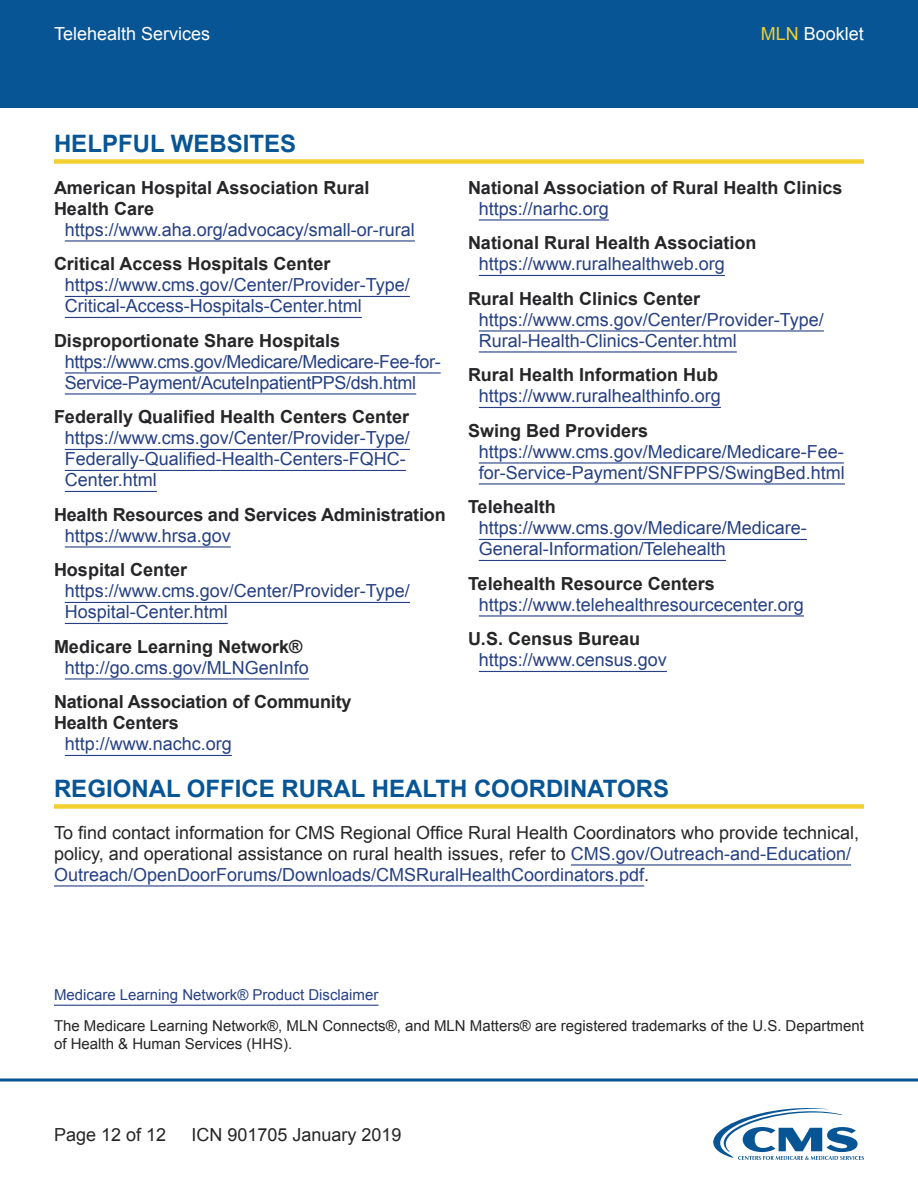
<style>
.page{position:relative;width:918px;height:1188px;background:#fff}
.page>*{position:absolute;margin:0;border:0;box-sizing:border-box;transform-origin:0 0}
.t1{font:700 24px "Arial";color:#085595}
.t2{font:18px/21px "Arial";color:#264083}
.t3{font:700 18px/21px "Arial";color:#262527}
.t4{font:18px/21px "Arial";color:#262527}
.t5{font:18px/21px "Arial";letter-spacing:-.02em;color:#264083}
.t6{font:18px "Arial";color:#fff}
.Disclaimer{font:15px/18px "Arial";color:#262527}
.Disclaimer-2{font:15px "Arial";color:#264083}
.s1{color:#f1d030}
.s2{color:#264083}
</style>
<div class="page">
<div style="left:0;top:0;width:918px;height:108px;background:#085595"></div>
<svg style="left:0;top:1078px;width:918px;height:4px"></svg>
<svg style="left:713px;top:1108px;width:151px;height:52px"></svg>
<div style="left:54px;top:159px;width:810px;height:5px;background:#f1d030"></div>
<hr style="left:65px;top:240px;width:350px;height:2px;background:#264083">
<hr style="left:65px;top:296px;width:345px;height:1px;background:#264083">
<hr style="left:65px;top:317px;width:297px;height:1px;background:#264083">
<hr style="left:65px;top:372px;width:376px;height:2px;background:#264083">
<hr style="left:65px;top:393px;width:351px;height:2px;background:#264083">
<hr style="left:65px;top:449px;width:345px;height:1px;background:#264083">
<hr style="left:65px;top:470px;width:341px;height:1px;background:#264083">
<hr style="left:65px;top:491px;width:92px;height:1px;background:#264083">
<hr style="left:65px;top:546px;width:166px;height:2px;background:#264083">
<hr style="left:65px;top:602px;width:345px;height:1px;background:#264083">
<hr style="left:65px;top:623px;width:163px;height:1px;background:#264083">
<hr style="left:65px;top:678px;width:244px;height:2px;background:#264083">
<hr style="left:65px;top:755px;width:167px;height:1px;background:#264083">
<hr style="left:479px;top:219px;width:130px;height:2px;background:#264083">
<hr style="left:479px;top:275px;width:246px;height:1px;background:#264083">
<hr style="left:479px;top:330px;width:345px;height:2px;background:#264083">
<hr style="left:479px;top:351px;width:258px;height:2px;background:#264083">
<hr style="left:479px;top:407px;width:242px;height:1px;background:#264083">
<hr style="left:479px;top:462px;width:365px;height:2px;background:#264083">
<hr style="left:479px;top:483px;width:366px;height:2px;background:#264083">
<hr style="left:479px;top:539px;width:328px;height:1px;background:#264083">
<hr style="left:479px;top:560px;width:247px;height:1px;background:#264083">
<hr style="left:479px;top:615px;width:325px;height:2px;background:#264083">
<hr style="left:479px;top:671px;width:188px;height:1px;background:#264083">
<div style="left:54px;top:804px;width:810px;height:5px;background:#f1d030"></div>
<hr style="left:571px;top:864px;width:280px;height:2px;background:#264083">
<hr style="left:54px;top:885px;width:590px;height:2px;background:#264083">
<hr style="left:54px;top:1005px;width:325px;height:1px;background:#264083">
<p class="t6" style="left:54px;top:22px;width:158px">Telehealth Services</p>
<p class="t6" style="left:761px;top:22px;width:105px"><span class="s1">MLN</span> Booklet</p>
<h2 class="t1" style="left:54px;top:128px;width:244px">HELPFUL WEBSITES</h2>
<h3 class="t3" style="left:54px;top:178px;width:317px">American Hospital Association Rural<br>Health Care</h3>
<p class="t2" style="left:65px;top:219px;width:352px">https://www.aha.org/advocacy/small-or-rural</p>
<h3 class="t3" style="left:54px;top:254px;width:278px">Critical Access Hospitals Center</h3>
<p class="t2" style="left:65px;top:275px;width:347px">https://www.cms.gov/Center/Provider-Type/<br>Critical-Access-Hospitals-Center.html</p>
<h3 class="t3" style="left:54px;top:331px;width:288px">Disproportionate Share Hospitals</h3>
<p class="t5" style="left:65px;top:351px;width:377px">https://www.cms.gov/Medicare/Medicare-Fee-for-<br>Service-Payment/AcuteInpatientPPS/dsh.html</p>
<h3 class="t3" style="left:54px;top:407px;width:357px">Federally Qualified Health Centers Center</h3>
<p class="t2" style="left:65px;top:428px;width:347px">https://www.cms.gov/Center/Provider-Type/<br>Federally-Qualified-Health-Centers-FQHC-<br>Center.html</p>
<h3 class="t3" style="left:54px;top:505px;width:393px">Health Resources and Services Administration</h3>
<p class="t2" style="left:65px;top:525px;width:168px">https://www.hrsa.gov</p>
<h3 class="t3" style="left:54px;top:560px;width:135px">Hospital Center</h3>
<p class="t2" style="left:65px;top:581px;width:347px">https://www.cms.gov/Center/Provider-Type/<br>Hospital-Center.html</p>
<h3 class="t3" style="left:54px;top:637px;width:250px">Medicare Learning Network®</h3>
<p class="t2" style="left:65px;top:657px;width:246px">http://go.cms.gov/MLNGenInfo</p>
<h3 class="t3" style="left:54px;top:692px;width:299px">National Association of Community<br>Health Centers</h3>
<p class="t2" style="left:65px;top:734px;width:169px">http://www.nachc.org</p>
<h3 class="t3" style="left:468px;top:178px;width:376px">National Association of Rural Health Clinics</h3>
<p class="t2" style="left:479px;top:198px;width:132px">https://narhc.org</p>
<h3 class="t3" style="left:468px;top:233px;width:290px">National Rural Health Association</h3>
<p class="t2" style="left:479px;top:254px;width:248px">https://www.ruralhealthweb.org</p>
<h3 class="t3" style="left:468px;top:289px;width:234px">Rural Health Clinics Center</h3>
<p class="t2" style="left:479px;top:309px;width:347px">https://www.cms.gov/Center/Provider-Type/<br>Rural-Health-Clinics-Center.html</p>
<h3 class="t3" style="left:468px;top:365px;width:252px">Rural Health Information Hub</h3>
<p class="t2" style="left:479px;top:386px;width:244px">https://www.ruralhealthinfo.org</p>
<h3 class="t3" style="left:468px;top:421px;width:182px">Swing Bed Providers</h3>
<p class="t2" style="left:479px;top:441px;width:368px">https://www.cms.gov/Medicare/Medicare-Fee&shy;for-Service-Payment/SNFPPS/SwingBed.html</p>
<h3 class="t3" style="left:468px;top:497px;width:89px">Telehealth</h3>
<p class="t2" style="left:479px;top:518px;width:330px">https://www.cms.gov/Medicare/Medicare-<br>General-Information/Telehealth</p>
<h3 class="t3" style="left:468px;top:574px;width:248px">Telehealth Resource Centers</h3>
<p class="t2" style="left:479px;top:594px;width:327px">https://www.telehealthresourcecenter.org</p>
<h3 class="t3" style="left:468px;top:629px;width:174px">U.S. Census Bureau</h3>
<p class="t2" style="left:479px;top:650px;width:190px">https://www.census.gov</p>
<h2 class="t1" style="left:54px;top:773px;width:617px">REGIONAL OFFICE RURAL HEALTH COORDINATORS</h2>
<p class="t4" style="left:54px;top:822px;width:807px">To find contact information for CMS Regional Office Rural Health Coordinators who provide technical, policy, and operational assistance on rural health issues, refer to <span class="s2">CMS.gov/Outreach-and-Education/<br>Outreach/OpenDoorForums/Downloads/CMSRuralHealthCoordinators.pdf</span>.</p>
<p class="Disclaimer-2" style="left:54px;top:985px;width:326px">Medicare Learning Network® Product Disclaimer</p>
<p class="Disclaimer" style="left:54px;top:1017px;width:811px">The Medicare Learning Network®, MLN Connects®, and MLN Matters® are registered trademarks of the U.S. Department of Health &amp; Human Services (HHS).</p>
<p class="t4" style="left:54px;top:1124px;width:114px">Page 12 of 12</p>
<p class="t4" style="left:192px;top:1124px;width:212px">ICN 901705 January 2019</p>
</div>
